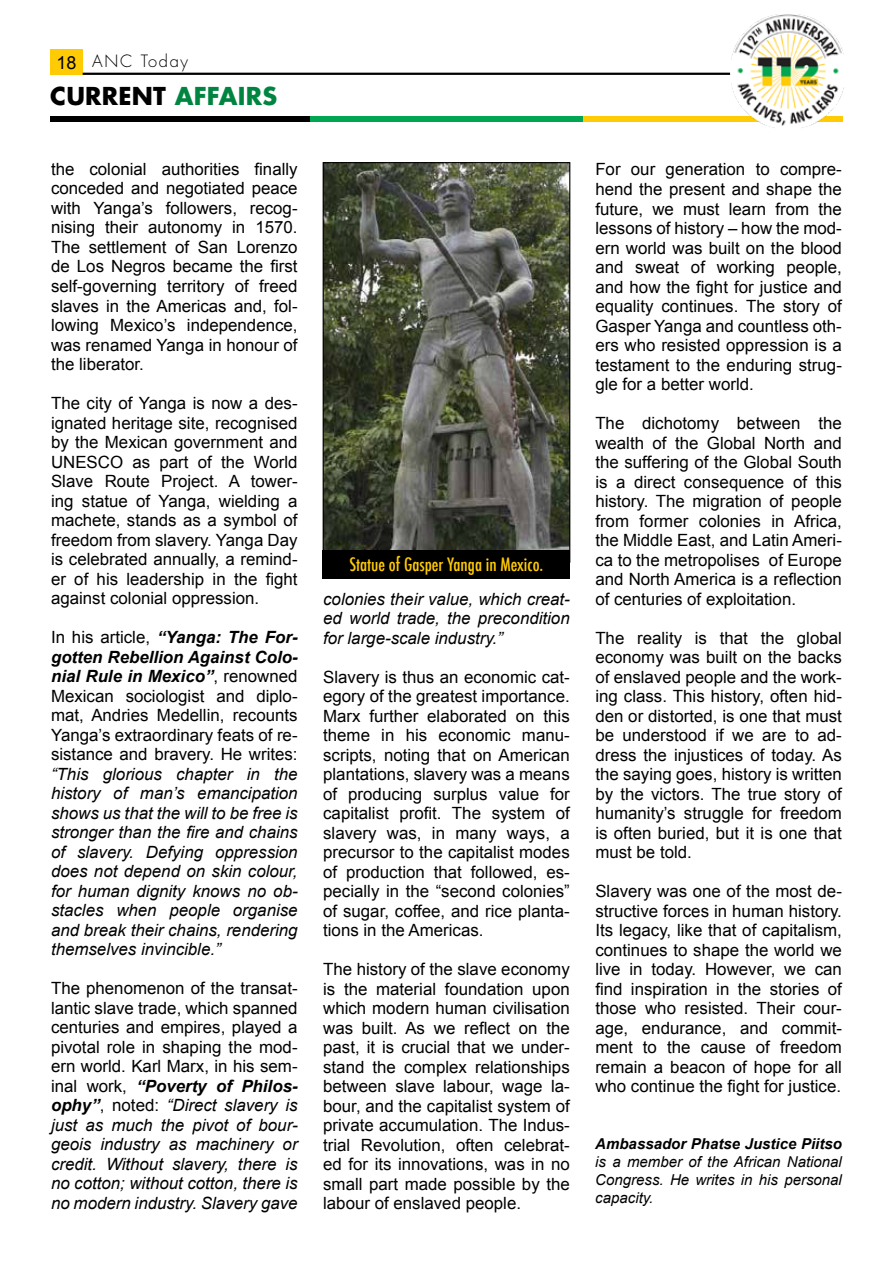
<style>
.page{position:relative;width:893px;height:1263px;background:#fff}
.page>*{position:absolute;margin:0;border:0;box-sizing:border-box;transform-origin:0 0}
.t1{font:700 24px "Futura Std";letter-spacing:.01em;color:#000}
.t2{font:500 condensed 18px "Futura";color:#ffcb05}
.t3{font:16.8px/19.5px "Arial";color:#000;text-align:justify}
.t4{font:italic 16.8px/19.5px "Arial";color:#000;text-align:justify}
.t5{font:300 16.5px "Futura Std";letter-spacing:.1em;color:#000}
.t6{font:italic 15px/18px "Arial";color:#000;text-align:justify}
.t7{font:italic 700 15px "Arial";color:#000}
.s1{font-family:"Arial";font-weight:400;font-size:18px}
.s2{color:#008541}
.s3{font-weight:700;font-style:italic}
.s4{font-style:normal}
.s5{font-weight:700}
</style>
<div class="page">
<div style="left:50px;top:50px;width:33px;height:25px;background:#ffcb05"></div>
<hr style="left:83px;top:73px;width:725px;height:2px;background:#000">
<div style="left:50px;top:116px;width:260px;height:6px;background:#000"></div>
<div style="left:310px;top:116px;width:273px;height:6px;background:#00a651"></div>
<div style="left:583px;top:116px;width:259px;height:6px;background:#ffcb05"></div>
<img style="left:730px;top:14px;width:114px;height:114px">
<img style="left:325px;top:164px;width:243px;height:386px">
<div style="left:323px;top:162px;width:247px;height:401px;border:1px solid #000"></div>
<div style="left:323px;top:550px;width:247px;height:28px;background:#000"></div>
<p class="t5" style="left:56px;top:51px;width:133px"><span class="s1">18</span> ANC Today</p>
<h1 class="t1" style="left:50px;top:80px;width:228px">CURRENT <span class="s2">AFFAIRS</span></h1>
<p class="t3" style="left:51px;top:159px;width:248px">the colonial authorities finally conceded and negotiated peace with Yanga’s followers, recog&shy;nising their autonomy in 1570.<br>The settlement of San Lorenzo de Los Negros became the first self-governing territory of freed slaves in the Americas and, fol&shy;lowing Mexico’s independence, was renamed Yanga in honour of the liberator.</p>
<p class="t3" style="left:51px;top:394px;width:248px">The city of Yanga is now a des&shy;ignated heritage site, recognised by the Mexican government and UNESCO as part of the World Slave Route Project. A tower&shy;ing statue of Yanga, wielding a machete, stands as a symbol of freedom from slavery. Yanga Day is celebrated annually, a remind&shy;er of his leadership in the fight against colonial oppression.</p>
<p class="t3" style="left:51px;top:628px;width:248px">In his article, <span class="s3">“Yanga: The For&shy;gotten Rebellion Against Colo&shy;nial Rule in Mexico”</span>, renowned Mexican sociologist and diplo&shy;mat, Andries Medellin, recounts Yanga’s extraordinary feats of re&shy;sistance and bravery. He writes:</p>
<p class="t4" style="left:51px;top:764px;width:248px">“This glorious chapter in the history of man’s emancipation shows us that the will to be free is stronger than the fire and chains of slavery. Defying oppression does not depend on skin colour, for human dignity knows no ob&shy;stacles when people organise and break their chains, rendering themselves invincible.”</p>
<p class="t4" style="left:51px;top:979px;width:248px"><span class="s4">The phenomenon of the transat&shy;lantic slave trade, which spanned centuries and empires, played a pivotal role in shaping the mod&shy;ern world. Karl Marx, in his sem&shy;inal work,</span> <span class="s5">“Poverty of Philos&shy;ophy”</span><span class="s4">, noted:</span> “Direct slavery is just as much the pivot of bour&shy;geois industry as machinery or credit. Without slavery, there is no cotton; without cotton, there is no modern industry. Slavery gave</p>
<p class="t2" style="left:350px;top:552px;width:195px">Statue of Gasper Yanga in Mexico.</p>
<p class="t4" style="left:323px;top:589px;width:248px">colonies their value, which creat&shy;ed world trade, the precondition for large-scale industry.”</p>
<p class="t3" style="left:323px;top:667px;width:248px">Slavery is thus an economic cat&shy;egory of the greatest importance.<br>Marx further elaborated on this theme in his economic manu&shy;scripts, noting that on American plantations, slavery was a means of producing surplus value for capitalist profit. The system of slavery was, in many ways, a precursor to the capitalist modes of production that followed, es&shy;pecially in the “second colonies” of sugar, coffee, and rice planta&shy;tions in the Americas.</p>
<p class="t3" style="left:323px;top:960px;width:248px">The history of the slave economy is the material foundation upon which modern human civilisation was built. As we reflect on the past, it is crucial that we under&shy;stand the complex relationships between slave labour, wage la&shy;bour, and the capitalist system of private accumulation. The Indus&shy;trial Revolution, often celebrat&shy;ed for its innovations, was in no small part made possible by the labour of enslaved people.</p>
<p class="t3" style="left:595px;top:160px;width:248px">For our generation to compre&shy;hend the present and shape the future, we must learn from the lessons of history – how the mod&shy;ern world was built on the blood and sweat of working people, and how the fight for justice and equality continues. The story of Gasper Yanga and countless oth&shy;ers who resisted oppression is a testament to the enduring strug&shy;gle for a better world.</p>
<p class="t3" style="left:595px;top:414px;width:248px">The dichotomy between the wealth of the Global North and the suffering of the Global South is a direct consequence of this history. The migration of people from former colonies in Africa, the Middle East, and Latin Ameri&shy;ca to the metropolises of Europe and North America is a reflection of centuries of exploitation.</p>
<p class="t3" style="left:595px;top:628px;width:248px">The reality is that the global economy was built on the backs of enslaved people and the work&shy;ing class. This history, often hid&shy;den or distorted, is one that must be understood if we are to ad&shy;dress the injustices of today. As the saying goes, history is written by the victors. The true story of humanity’s struggle for freedom is often buried, but it is one that must be told.</p>
<p class="t3" style="left:595px;top:882px;width:248px">Slavery was one of the most de&shy;structive forces in human history.<br>Its legacy, like that of capitalism, continues to shape the world we live in today. However, we can find inspiration in the stories of those who resisted. Their cour&shy;age, endurance, and commit&shy;ment to the cause of freedom remain a beacon of hope for all who continue the fight for justice.</p>
<p class="t7" style="left:595px;top:1133px;width:248px">Ambassador Phatse Justice Piitso</p>
<p class="t6" style="left:595px;top:1152px;width:248px">is a member of the African National Congress. He writes in his personal capacity.</p>
</div>
